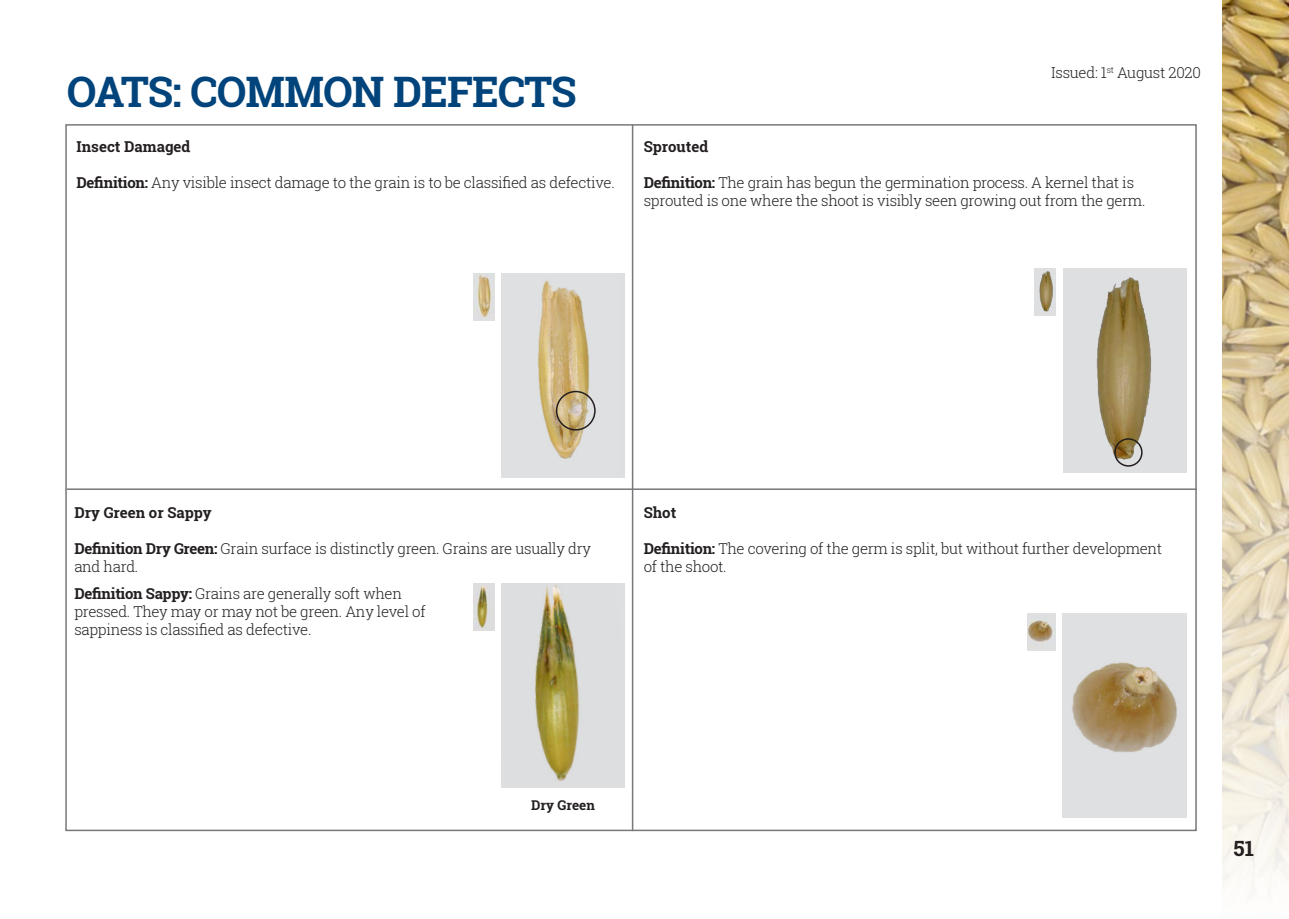
<style>
.page{position:relative;width:1289px;height:919px;background:#fff}
.page>*{position:absolute;margin:0;border:0;box-sizing:border-box;transform-origin:0 0}
.Section_not_in_TOC{font:700 42px "Roboto Slab";letter-spacing:-.02em;color:#00447b}
.t1{font:700 21px "Roboto Slab";color:#231f20}
.t2{font:300 15px/18px "Roboto Slab";letter-spacing:-.02em;color:#231f20}
.Definition_Title{font:700 15px "Roboto Slab";color:#231f20}
.Diagram_label{font:700 13.5px "Roboto Slab";color:#231f20}
.s1{font-weight:700}
</style>
<div class="page">
<img style="left:473px;top:273px;width:21px;height:48px">
<img style="left:1027px;top:613px;width:28px;height:37px">
<div style="left:501px;top:273px;width:123px;height:204px;background:#dedfe1"></div>
<img style="left:538px;top:280px;width:58px;height:179px">
<img style="left:1062px;top:613px;width:124px;height:204px">
<div style="left:556px;top:391px;width:39px;height:39px;border:2px solid #231f20;border-radius:50%"></div>
<img style="left:501px;top:583px;width:123px;height:204px">
<img style="left:473px;top:583px;width:21px;height:48px">
<img style="left:1063px;top:240px;width:134px;height:263px">
<img style="left:1034px;top:264px;width:38px;height:56px">
<img style="left:1222px;top:0;width:66px;height:886px">
<hr style="left:632px;top:125px;width:1px;height:706px;background:#76787b">
<hr style="left:67px;top:488px;width:1129px;height:2px;background:#76787b">
<div style="left:1114px;top:438px;width:28px;height:28px;border:2px solid #231f20;border-radius:50%"></div>
<p class="Section_not_in_TOC" style="left:67px;top:63px;width:511px">OATS: COMMON DEFECTS</p>
<p class="Definition_Title" style="left:77px;top:136px;width:115px">Insect Damaged</p>
<p class="t2" style="left:77px;top:173px;width:540px"><span class="s1">Definition:</span> Any visible insect damage to the grain is to be classified as defective.</p>
<p class="t2" style="left:1051px;top:64px;width:151px">Issued: 1<sup>st</sup> August 2020</p>
<p class="Definition_Title" style="left:643px;top:136px;width:66px">Sprouted</p>
<p class="t2" style="left:643px;top:173px;width:503px"><span class="s1">Definition:</span> The grain has begun the germination process. A kernel that is sprouted is one where the shoot is visibly seen growing out from the germ.</p>
<p class="Definition_Title" style="left:74px;top:502px;width:139px">Dry Green or Sappy</p>
<p class="t2" style="left:74px;top:539px;width:518px"><span class="s1">Definition Dry Green:</span> Grain surface is distinctly green. Grains are usually dry and hard.</p>
<p class="t2" style="left:74px;top:584px;width:353px"><span class="s1">Definition Sappy:</span> Grains are generally soft when pressed. They may or may not be green. Any level of sappiness is classified as defective.</p>
<p class="Definition_Title" style="left:643px;top:502px;width:34px">Shot</p>
<p class="t2" style="left:643px;top:539px;width:520px"><span class="s1">Definition:</span> The covering of the germ is split, but without further development of the shoot.</p>
<p class="Diagram_label" style="left:531px;top:796px;width:65px">Dry Green</p>
<h2 class="t1" style="left:1233px;top:833px;width:22px">51</h2>
</div>
